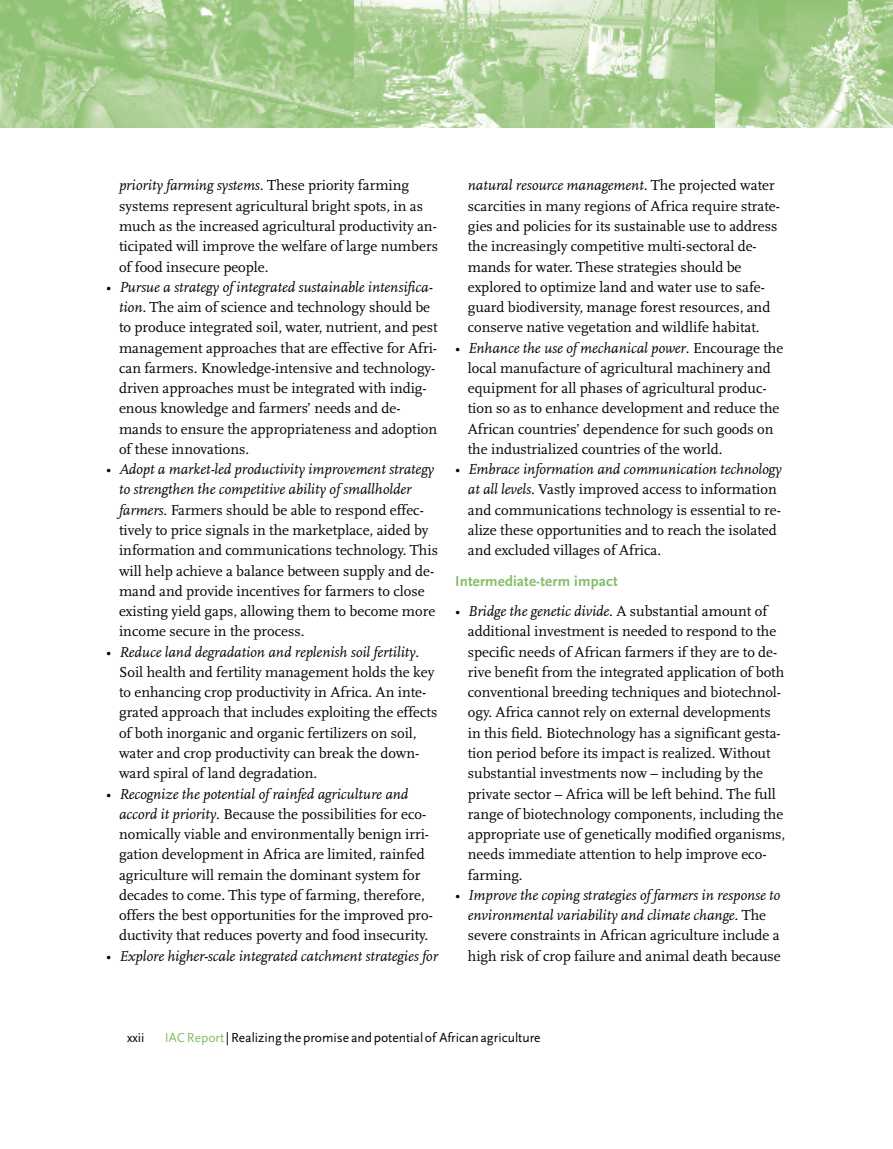
<style>
.page{position:relative;width:893px;height:1149px;background:#fff}
.page>*{position:absolute;margin:0;border:0;box-sizing:border-box;transform-origin:0 0}
.opsomming{font:15px/20.2px "Scala";color:#000}
.opsomming-2{font:italic 15px "Scala";color:#000}
.kop_2{font:700 15px "Scala Sans";letter-spacing:.01em;color:#85bd68}
.t1{font:13.5px "Scala Sans";color:#000}
.s1{font-style:italic}
.s2{font-style:normal}
.s3{color:#85bd68}
</style>
<div class="page">
<img style="left:0;top:0;width:354px;height:128px">
<img style="left:354px;top:0;width:539px;height:128px">
<p class="opsomming" style="left:119px;top:176px;width:320px"><span class="s1">priority farming systems.</span> These priority farming systems represent agricultural bright spots, in as much as the increased agricultural productivity an&shy;ticipated will improve the welfare of large numbers of food insecure people.</p>
<p class="opsomming" style="left:119px;top:277px;width:320px;text-indent:-13px">• <span class="s1">Pursue a strategy of integrated sustainable intensifica&shy;tion.</span> The aim of science and technology should be to produce integrated soil, water, nutrient, and pest management approaches that are effective for Afri&shy;can farmers. Knowledge-intensive and technology&shy;driven approaches must be integrated with indig&shy;enous knowledge and farmers’ needs and de&shy;mands to ensure the appropriateness and adoption of these innovations.</p>
<p class="opsomming" style="left:119px;top:459px;width:320px;text-indent:-13px">• <span class="s1">Adopt a market-led productivity improvement strategy to strengthen the competitive ability of smallholder farmers</span>. Farmers should be able to respond effec&shy;tively to price signals in the marketplace, aided by information and communications technology. This will help achieve a balance between supply and de&shy;mand and provide incentives for farmers to close existing yield gaps, allowing them to become more income secure in the process.</p>
<p class="opsomming" style="left:119px;top:641px;width:320px;text-indent:-13px">• <span class="s1">Reduce land degradation and replenish soil fertility</span>.<br>Soil health and fertility management holds the key to enhancing crop productivity in Africa. An inte&shy;grated approach that includes exploiting the effects of both inorganic and organic fertilizers on soil, water and crop productivity can break the down&shy;ward spiral of land degradation.</p>
<p class="opsomming" style="left:119px;top:783px;width:315px;text-indent:-13px">• <span class="s1">Recognize the potential of rainfed agriculture and accord it priority</span>. Because the possibilities for eco&shy;nomically viable and environmentally benign irri&shy;gation development in Africa are limited, rainfed agriculture will remain the dominant system for decades to come. This type of farming, therefore, offers the best opportunities for the improved pro&shy;ductivity that reduces poverty and food insecurity.</p>
<p class="opsomming-2" style="left:106px;top:947px;width:333px"><span class="s2">•</span> Explore higher-scale integrated catchment strategies for</p>
<p class="opsomming" style="left:468px;top:176px;width:314px"><span class="s1">natural resource management.</span> The projected water scarcities in many regions of Africa require strate&shy;gies and policies for its sustainable use to address the increasingly competitive multi-sectoral de&shy;mands for water. These strategies should be explored to optimize land and water use to safe&shy;guard biodiversity, manage forest resources, and conserve native vegetation and wildlife habitat.</p>
<p class="opsomming" style="left:468px;top:338px;width:317px;text-indent:-13px">• <span class="s1">Enhance the use of mechanical power</span>. Encourage the local manufacture of agricultural machinery and equipment for all phases of agricultural produc&shy;tion so as to enhance development and reduce the African countries’ dependence for such goods on the industrialized countries of the world.</p>
<p class="opsomming" style="left:468px;top:459px;width:315px;text-indent:-13px">• <span class="s1">Embrace information and communication technology at all levels</span>. Vastly improved access to information and communications technology is essential to re&shy;alize these opportunities and to reach the isolated and excluded villages of Africa.</p>
<p class="kop_2" style="left:455px;top:573px;width:164px">Intermediate-term impact</p>
<p class="opsomming" style="left:468px;top:601px;width:319px;text-indent:-13px">• <span class="s1">Bridge the genetic divide</span>. A substantial amount of additional investment is needed to respond to the specific needs of African farmers if they are to de&shy;rive benefit from the integrated application of both conventional breeding techniques and biotechnol&shy;ogy. Africa cannot rely on external developments in this field. Biotechnology has a significant gesta&shy;tion period before its impact is realized. Without substantial investments now – including by the private sector – Africa will be left behind. The full range of biotechnology components, including the appropriate use of genetically modified organisms, needs immediate attention to help improve eco&shy;farming.</p>
<p class="opsomming" style="left:468px;top:884px;width:315px;text-indent:-13px">• <span class="s1">Improve the coping strategies of farmers in response to environmental variability and climate change.</span> The severe constraints in African agriculture include a high risk of crop failure and animal death because</p>
<p class="t1" style="left:127px;top:1030px;width:19px">xxii</p>
<p class="t1" style="left:165px;top:1030px;width:377px"><span class="s3">IAC Report</span> | Realizing the promise and potential of African agriculture</p>
</div>
